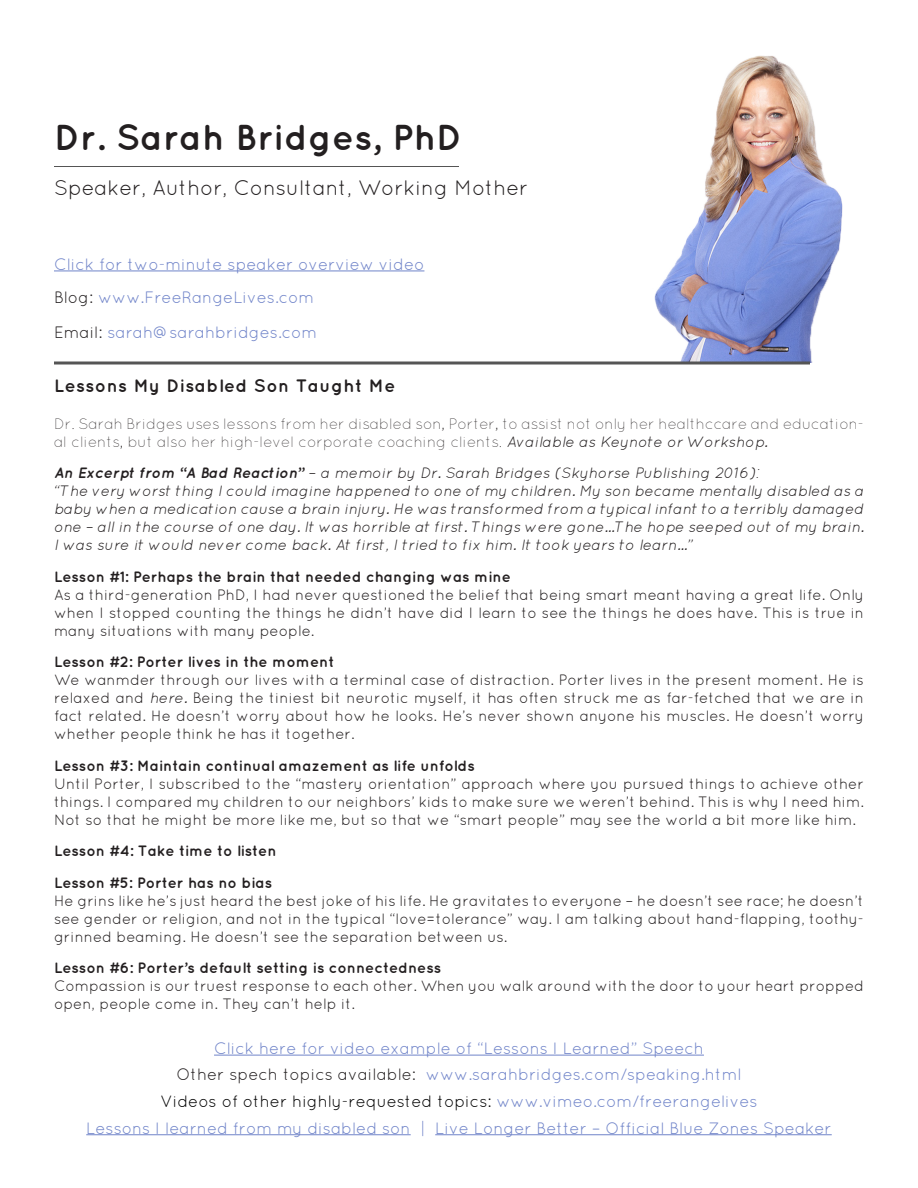
<style>
.page{position:relative;width:918px;height:1188px;background:#fff}
.page>*{position:absolute;margin:0;border:0;box-sizing:border-box;transform-origin:0 0}
.t1{font:700 36px "Quicksand";letter-spacing:.01em;color:#231f20}
.t2{font:21px "Quicksand";color:#231f20}
.t3{font:700 18px "Quicksand";letter-spacing:.03em;color:#231f20}
.t4{font:16.5px "Quicksand";color:#7084c9}
.t5{font:16.5px "Quicksand";color:#000}
.t6{font:15px/18px "Quicksand";color:#231f20;text-align:justify}
.t7{font:italic 15px/18px "Quicksand";color:#231f20;text-align:justify}
.t8{font:700 15px "Quicksand";color:#231f20}
.t9{font:300 15px/18px "Quicksand";color:#231f20}
.s1{color:#231f20}
.s2{font-weight:400;font-style:italic}
.s3{font-weight:700}
.s4{font-style:italic}
.s5{color:#7084c9}
</style>
<div class="page">
<img style="left:652px;top:55px;width:190px;height:308px">
<hr style="left:54px;top:362px;width:756px;height:2px;background:#555">
<hr style="left:54px;top:271px;width:370px;height:1px;background:#7084c9">
<hr style="left:214px;top:1055px;width:490px;height:1px;background:#7084c9">
<hr style="left:86px;top:1134px;width:325px;height:1px;background:#7084c9">
<hr style="left:435px;top:1134px;width:397px;height:1px;background:#7084c9">
<hr style="left:54px;top:166px;width:405px;height:1px;background:#555">
<p class="t1" style="left:54px;top:116px;width:410px">Dr. Sarah Bridges, PhD</p>
<p class="t2" style="left:54px;top:176px;width:476px">Speaker, Author, Consultant, Working Mother</p>
<p class="t4" style="left:54px;top:254px;width:372px">Click for two-minute speaker overview video</p>
<p class="t4" style="left:54px;top:288px;width:262px"><span class="s1">Blog:</span> www.FreeRangeLives.com</p>
<p class="t4" style="left:54px;top:323px;width:265px"><span class="s1">Email:</span> sarah@sarahbridges.com</p>
<p class="t3" style="left:54px;top:375px;width:343px">Lessons My Disabled Son Taught Me</p>
<p class="t9" style="left:54px;top:415px;width:811px">Dr. Sarah Bridges uses lessons from her disabled son, Porter, to assist not only her healthccare and education&shy;al clients, but also her high-level corporate coaching clients. <span class="s2">Available as Keynote or Workshop.</span></p>
<p class="t7" style="left:54px;top:464px;width:707px"><span class="s3">An Excerpt from “A Bad Reaction”</span> – a memoir by Dr. Sarah Bridges (Skyhorse Publishing 2016):</p>
<p class="t7" style="left:54px;top:482px;width:812px">“The very worst thing I could imagine happened to one of my children. My son became mentally disabled as a baby when a medication cause a brain injury. He was transformed from a typical infant to a terribly damaged one – all in the course of one day. It was horrible at first. Things were gone...The hope seeped out of my brain.<br>I was sure it would never come back. At first, I tried to fix him. It took years to learn...”</p>
<p class="t8" style="left:54px;top:568px;width:458px">Lesson #1: Perhaps the brain that needed changing was mine</p>
<p class="t6" style="left:54px;top:586px;width:812px">As a third-generation PhD, I had never questioned the belief that being smart meant having a great life. Only when I stopped counting the things he didn’t have did I learn to see the things he does have. This is true in many situations with many people.</p>
<p class="t8" style="left:54px;top:653px;width:282px">Lesson #2: Porter lives in the moment</p>
<p class="t6" style="left:54px;top:671px;width:812px">We wanmder through our lives with a terminal case of distraction. Porter lives in the present moment. He is relaxed and <span class="s4">here.</span> Being the tiniest bit neurotic myself, it has often struck me as far-fetched that we are in fact related. He doesn’t worry about how he looks. He’s never shown anyone his muscles. He doesn’t worry whether people think he has it together.</p>
<p class="t8" style="left:54px;top:757px;width:422px">Lesson #3: Maintain continual amazement as life unfolds</p>
<p class="t6" style="left:54px;top:775px;width:812px">Until Porter, I subscribed to the “mastery orientation” approach where you pursued things to achieve other things. I compared my children to our neighbors’ kids to make sure we weren’t behind. This is why I need him.<br>Not so that he might be more like me, but so that we “smart people” may see the world a bit more like him.</p>
<p class="t8" style="left:54px;top:842px;width:224px">Lesson #4: Take time to listen</p>
<p class="t8" style="left:54px;top:874px;width:220px">Lesson #5: Porter has no bias</p>
<p class="t6" style="left:54px;top:892px;width:812px">He grins like he’s just heard the best joke of his life. He gravitates to everyone – he doesn’t see race; he doesn’t see gender or religion, and not in the typical “love=tolerance” way. I am talking about hand-flapping, toothy&shy;grinned beaming. He doesn’t see the separation between us.</p>
<p class="t8" style="left:54px;top:959px;width:389px">Lesson #6: Porter’s default setting is connectedness</p>
<p class="t6" style="left:54px;top:977px;width:812px">Compassion is our truest response to each other. When you walk around with the door to your heart propped open, people come in. They can’t help it.</p>
<p class="t4" style="left:214px;top:1039px;width:491px">Click here for video example of “Lessons I Learned” Speech</p>
<p class="t4" style="left:176px;top:1065px;width:567px"><span class="s1">Other spech topics available:</span> www.sarahbridges.com/speaking.html</p>
<p class="t5" style="left:160px;top:1092px;width:599px">Videos of other highly-requested topics: <span class="s5">www.vimeo.com/freerangelives</span></p>
<p class="t4" style="left:86px;top:1118px;width:747px">Lessons I learned from my disabled son | Live Longer Better – Official Blue Zones Speaker</p>
</div>
